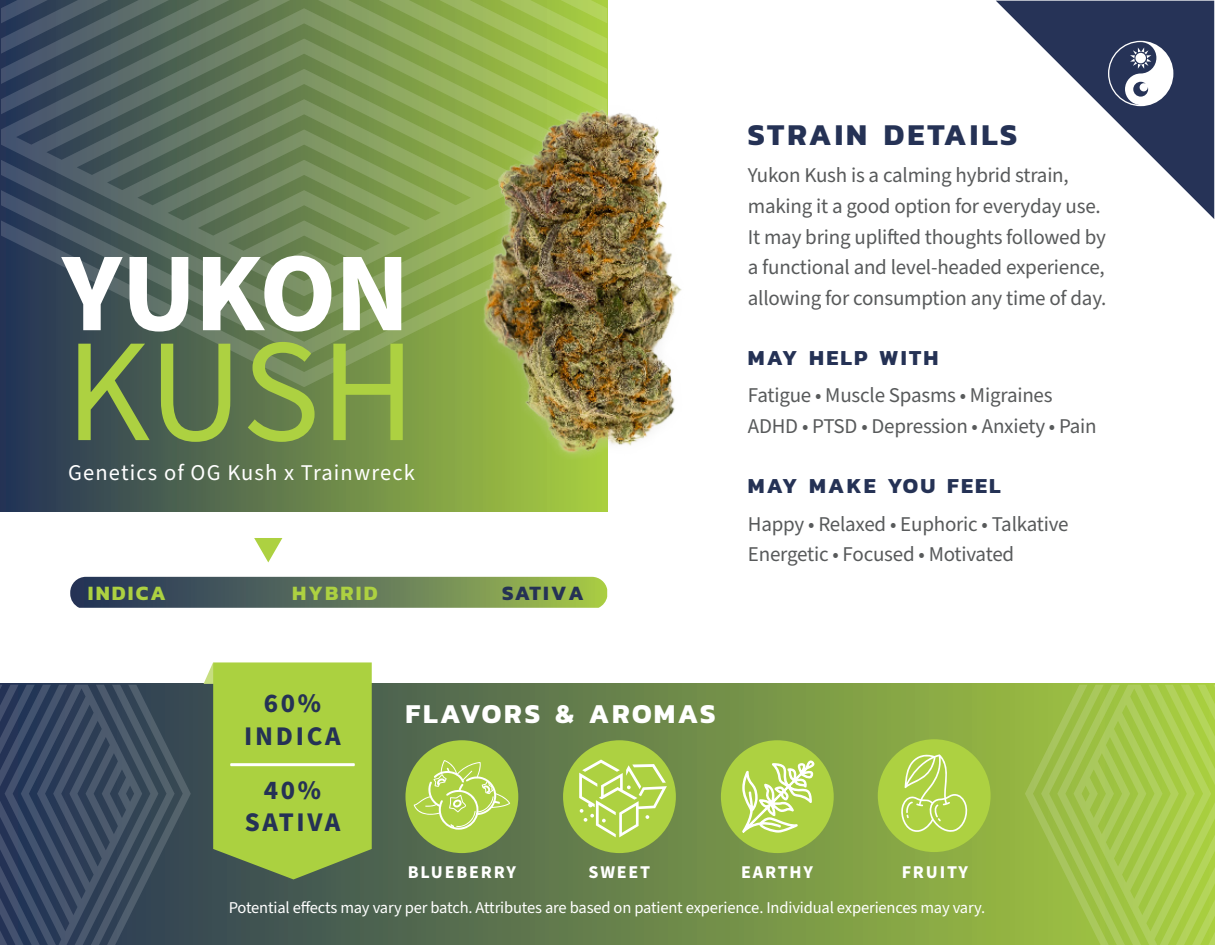
<style>
.page{position:relative;width:1215px;height:945px;background:#fff}
.page>*{position:absolute;margin:0;border:0;box-sizing:border-box;transform-origin:0 0}
.Genetics_of{font:147px "Source Sans Pro";color:#add141}
.Genetics_of-2{font:700 112.5px "Source Sans Pro";letter-spacing:-.015em;color:#fff}
.Details__Attributes__Effects{font:700 30.75px "Kanit";letter-spacing:.1em;color:#253255}
.t1{font:700 27.75px "Kanit";letter-spacing:.085em;color:#fff}
.Percentage__blue{font:700 27px "Source Sans Pro";letter-spacing:.1em;color:#253255}
.Genetics_of-3{font:22.5px "Source Sans Pro";letter-spacing:.05em;color:#fff}
.May_Help_Make_you_Feel{font:700 21.75px "Kanit";letter-spacing:.1em;color:#253255}
.Info_Copy{font:21px/30.8px "Source Sans Pro";letter-spacing:-.01em;color:#585a5b}
.t2{font:700 20.7px "Kanit";letter-spacing:.1em;color:#add141}
.t3{font:700 20.7px "Kanit";letter-spacing:.1em;color:#253255}
.Flavors__white{font:700 18px "Source Sans Pro";letter-spacing:.1em;color:#fff}
.t4{font:16.5px "Source Sans Pro";letter-spacing:-.01em;color:#fff}
</style>
<div class="page">
<svg style="left:0;top:684px;width:1215px;height:261px;background:#6b864a"></svg>
<div style="left:0;top:0;width:607px;height:512px;background:linear-gradient(to right,#233257,#abd03f)"></div>
<svg style="left:204px;top:662px;width:168px;height:217px;background:#9fc345"></svg>
<svg style="left:996px;top:1px;width:218px;height:218px"></svg>
<svg style="left:1px;top:357px;width:402px;height:30px;background:#526851"></svg>
<svg style="left:1px;top:296px;width:402px;height:61px;background:#566b56"></svg>
<svg style="left:1px;top:114px;width:402px;height:182px;background:#5c715b"></svg>
<svg style="left:1px;top:0;width:606px;height:114px;background:#6c8459"></svg>
<svg style="left:0;top:685px;width:191px;height:260px;background:#394a5f"></svg>
<svg style="left:1025px;top:685px;width:190px;height:260px;background:#a4c64d"></svg>
<svg style="left:70px;top:577px;width:537px;height:31px;background:#627859"></svg>
<svg style="left:1108px;top:41px;width:65px;height:65px"></svg>
<svg style="left:254px;top:538px;width:28px;height:24px"></svg>
<div style="left:563px;top:740px;width:113px;height:113px;background:#add141;border-radius:50%"></div>
<svg style="left:579px;top:760px;width:88px;height:77px"></svg>
<div style="left:721px;top:740px;width:113px;height:113px;background:#add141;border-radius:50%"></div>
<svg style="left:739px;top:683px;width:77px;height:150px"></svg>
<img style="left:403px;top:76px;width:279px;height:412px">
<div style="left:878px;top:739px;width:113px;height:113px;background:#add141;border-radius:50%"></div>
<svg style="left:901px;top:754px;width:67px;height:78px"></svg>
<div style="left:405px;top:740px;width:113px;height:113px;background:#add141;border-radius:50%"></div>
<svg style="left:413px;top:760px;width:97px;height:70px"></svg>
<p class="Genetics_of-2" style="left:62px;top:216px;width:349px">YUKON</p>
<p class="Genetics_of" style="left:65px;top:293px;width:352px">KUSH</p>
<p class="Genetics_of-3" style="left:68px;top:458px;width:348px">Genetics of OG Kush x Trainwreck</p>
<p class="t2" style="left:88px;top:577px;width:79px">INDICA</p>
<p class="t2" style="left:292px;top:577px;width:87px">HYBRID</p>
<p class="t3" style="left:502px;top:577px;width:83px">SATIVA</p>
<p class="Details__Attributes__Effects" style="left:748px;top:110px;width:271px">STRAIN DETAILS</p>
<p class="Info_Copy" style="left:748px;top:160px;width:360px">Yukon Kush is a calming hybrid strain, making it a good option for everyday use.<br>It may bring uplifted thoughts followed by a functional and level-headed experience, allowing for consumption any time of day.</p>
<p class="May_Help_Make_you_Feel" style="left:748px;top:341px;width:192px">MAY HELP WITH</p>
<p class="Info_Copy" style="left:748px;top:381px;width:350px">Fatigue • Muscle Spasms • Migraines<br>ADHD • PTSD • Depression • Anxiety • Pain</p>
<p class="May_Help_Make_you_Feel" style="left:748px;top:469px;width:254px">MAY MAKE YOU FEEL</p>
<p class="Info_Copy" style="left:748px;top:509px;width:322px">Happy • Relaxed • Euphoric • Talkative<br>Energetic • Focused • Motivated</p>
<p class="Percentage__blue" style="left:264px;top:684px;width:59px">60%</p>
<p class="Percentage__blue" style="left:244px;top:718px;width:98px">INDICA</p>
<p class="Percentage__blue" style="left:264px;top:771px;width:59px">40%</p>
<p class="Percentage__blue" style="left:245px;top:804px;width:97px">SATIVA</p>
<h3 class="t1" style="left:405px;top:692px;width:312px">FLAVORS &amp; AROMAS</h3>
<p class="Flavors__white" style="left:408px;top:859px;width:110px">BLUEBERRY</p>
<p class="Flavors__white" style="left:589px;top:859px;width:63px">SWEET</p>
<p class="Flavors__white" style="left:741px;top:859px;width:73px">EARTHY</p>
<p class="Flavors__white" style="left:902px;top:859px;width:68px">FRUITY</p>
<p class="t4" style="left:229px;top:896px;width:758px">Potential effects may vary per batch. Attributes are based on patient experience. Individual experiences may vary.</p>
</div>
